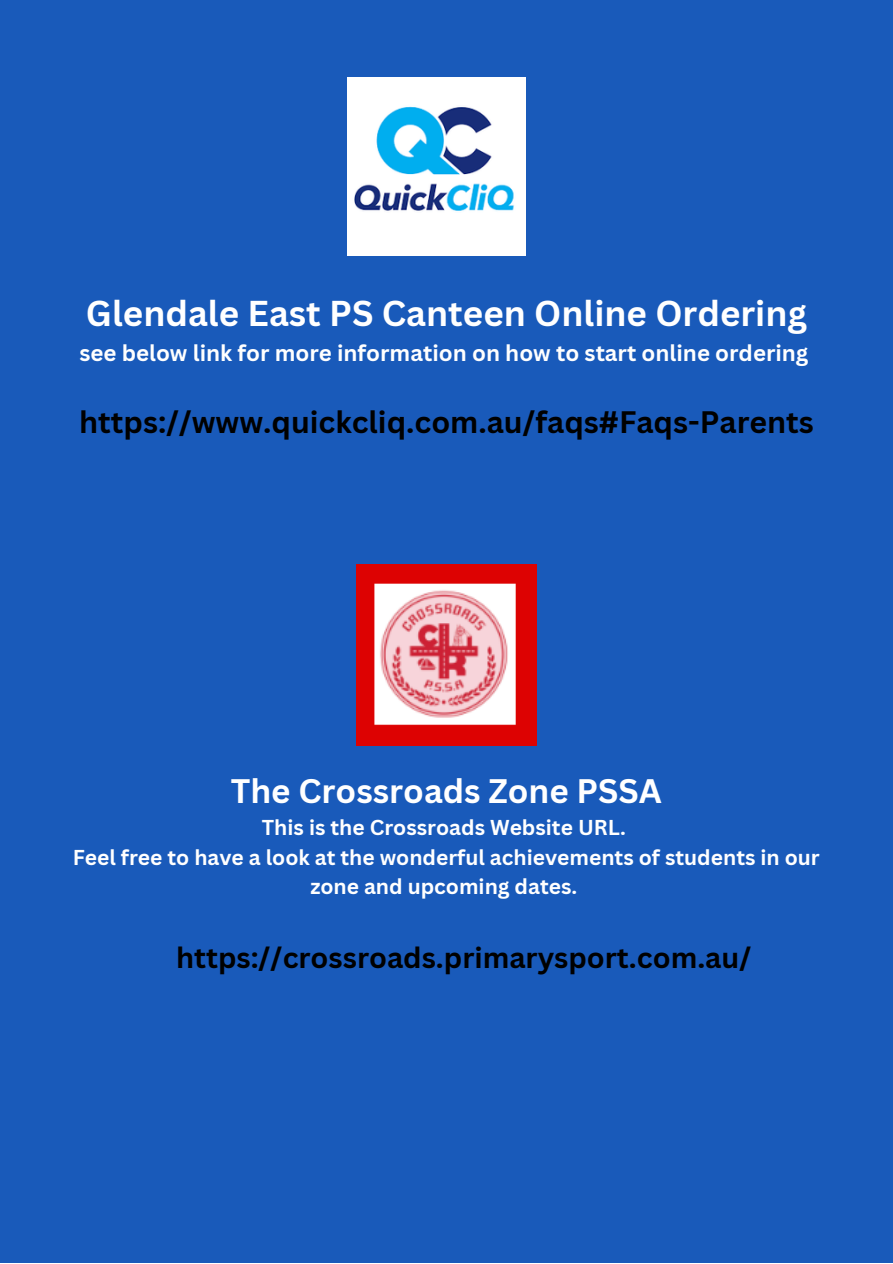
<style>
.page{position:relative;width:893px;height:1264px;background:#fff}
.page>*{position:absolute;margin:0;border:0;box-sizing:border-box;transform-origin:0 0}
.t1{font:700 34.95px "Canva Sans";color:#fff}
.t2{font:700 33.15px "Canva Sans";color:#fff}
.t3{font:700 30.15px "Canva Sans";color:#000}
.t4{font:700 28.65px "Canva Sans";color:#000}
.t5{font:700 22.2px "Canva Sans";color:#fff}
.t6{font:700 21px/29.2px "Canva Sans";color:#fff;text-align:center}
</style>
<div class="page">
<div style="left:0;top:0;width:892px;height:1262px;background:#195aba"></div>
<img style="left:356px;top:564px;width:180px;height:181px">
<img style="left:348px;top:78px;width:177px;height:178px">
<p class="t1" style="left:86px;top:289px;width:722px">Glendale East PS Canteen Online Ordering</p>
<p class="t5" style="left:79px;top:337px;width:730px">see below link for more information on how to start online ordering</p>
<p class="t3" style="left:79px;top:400px;width:736px">https://www.quickcliq.com.au/faqs#Faqs-Parents</p>
<p class="t2" style="left:231px;top:767px;width:432px">The Crossroads Zone PSSA</p>
<p class="t6" style="left:262px;top:812px;width:365px">This is the Crossroads Website URL.</p>
<p class="t6" style="left:73px;top:841px;width:748px">Feel free to have a look at the wonderful achievements of students in our zone and upcoming dates.</p>
<p class="t4" style="left:176px;top:937px;width:576px">https://crossroads.primarysport.com.au/</p>
</div>
